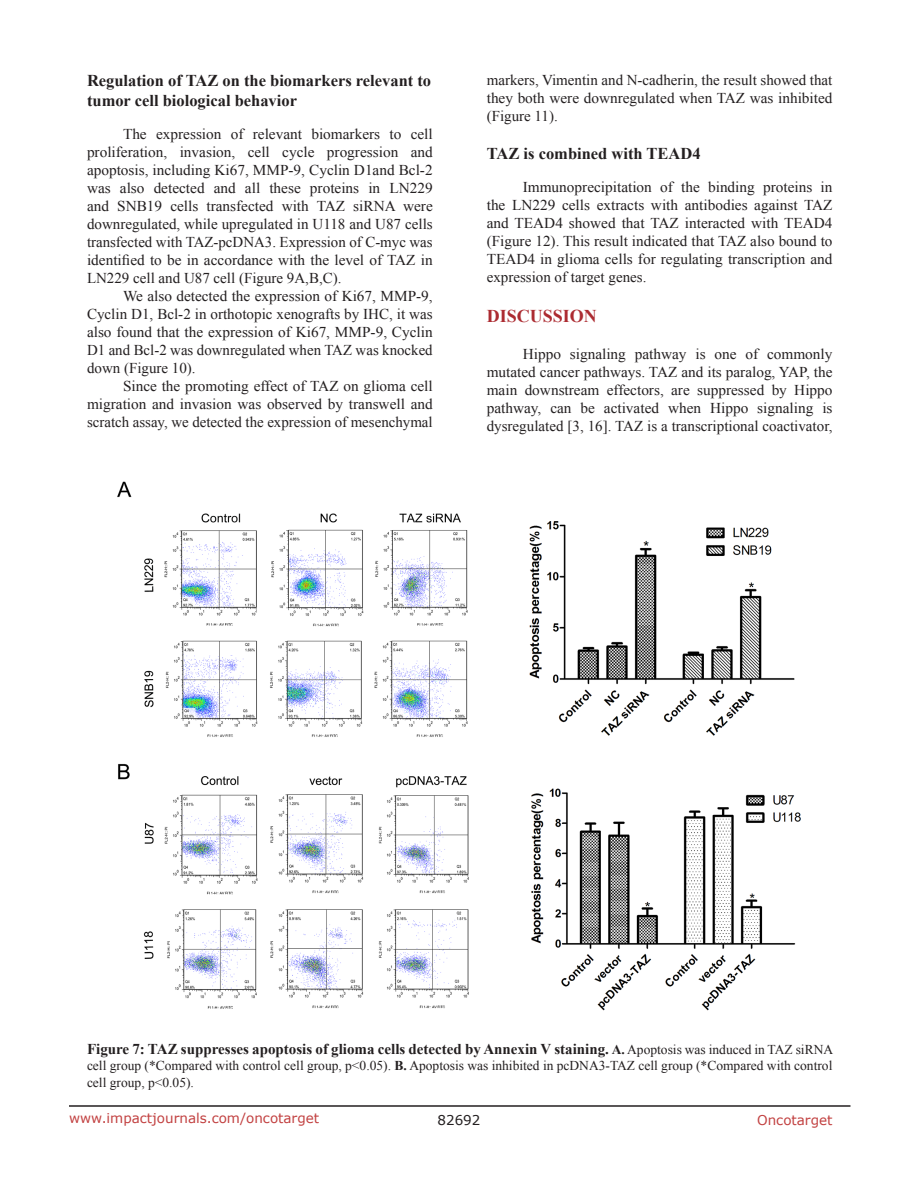
<style>
.page{position:relative;width:918px;height:1188px;background:#fff}
.page>*{position:absolute;margin:0;border:0;box-sizing:border-box;transform-origin:0 0}
.Heading{font:700 18px "Times New Roman";color:#ac2b31}
.SubHeading{font:700 16.5px/19.8px "Times New Roman";color:#231f20}
.BodyText{font:15px/18px "Times New Roman";color:#231f20;text-align:justify}
.figuretext{font:700 15px "Times New Roman";color:#231f20}
.figuretext-2{font:13.5px/16.2px "Times New Roman";color:#231f20}
.t1{font:13.5px "Verdana";color:#c24141}
.t2{font:13.5px "Verdana";color:#231f20}
.s1{font-size:13.5px}
.s2{font-weight:400;font-size:13.5px}
.s3{font-weight:700}
</style>
<div class="page">
<hr style="left:69px;top:1105px;width:781px;height:2px;background:#231f20">
<img style="left:117px;top:481px;width:684px;height:530px">
<p class="SubHeading" style="left:87px;top:70px;width:346px">Regulation of TAZ on the biomarkers relevant to tumor cell biological behavior</p>
<p class="BodyText" style="left:87px;top:125px;width:347px;text-indent:36px">The expression of relevant biomarkers to cell proliferation, invasion, cell cycle progression and apoptosis, including Ki67, MMP-9, Cyclin D1and Bcl-2 was also detected and all these proteins in LN229 and SNB19 cells transfected with TAZ siRNA were downregulated, while upregulated in U118 and U87 cells transfected with TAZ-pcDNA3. Expression of C-myc was identified to be in accordance with the level of TAZ in LN229 cell and U87 cell (Figure 9A,B,C).</p>
<p class="BodyText" style="left:87px;top:287px;width:347px;text-indent:36px">We also detected the expression of Ki67, MMP-9, Cyclin D1, Bcl-2 in orthotopic xenografts by IHC, it was also found that the expression of Ki67, MMP-9, Cyclin D1 and Bcl-2 was downregulated when TAZ was knocked down (Figure 10).</p>
<p class="BodyText" style="left:87px;top:377px;width:347px;text-indent:36px">Since the promoting effect of TAZ on glioma cell migration and invasion was observed by transwell and scratch assay, we detected the expression of mesenchymal</p>
<p class="BodyText" style="left:487px;top:71px;width:347px">markers, Vimentin and N-cadherin, the result showed that they both were downregulated when TAZ was inhibited (Figure 11).</p>
<p class="SubHeading" style="left:487px;top:143px;width:215px">TAZ is combined with TEAD4</p>
<p class="BodyText" style="left:487px;top:178px;width:347px;text-indent:36px">Immunoprecipitation of the binding proteins in the LN229 cells extracts with antibodies against TAZ and TEAD4 showed that TAZ interacted with TEAD4 (Figure 12). This result indicated that TAZ also bound to TEAD4 in glioma cells for regulating transcription and expression of target genes.</p>
<p class="Heading" style="left:487px;top:303px;width:112px">DISCUSSION</p>
<p class="BodyText" style="left:487px;top:345px;width:347px;text-indent:36px">Hippo signaling pathway is one of commonly mutated cancer pathways. TAZ and its paralog, YAP, the main downstream effectors, are suppressed by Hippo pathway, can be activated when Hippo signaling is dysregulated [3, 16]. TAZ is a transcriptional coactivator,</p>
<p class="figuretext" style="left:87px;top:1039px;width:748px">Figure 7: TAZ suppresses apoptosis of glioma cells detected by Annexin V staining. <span class="s1">A.</span> <span class="s2">Apoptosis was induced in TAZ siRNA</span></p>
<p class="figuretext-2" style="left:87px;top:1058px;width:747px">cell group (*Compared with control cell group, p&lt;0.05). <span class="s3">B.</span> Apoptosis was inhibited in pcDNA3-TAZ cell group (*Compared with control cell group, p&lt;0.05).</p>
<p class="t1" style="left:69px;top:1109px;width:252px">www.impactjournals.com/oncotarget</p>
<p class="t2" style="left:438px;top:1111px;width:44px">82692</p>
<p class="t1" style="left:757px;top:1111px;width:77px">Oncotarget</p>
</div>
